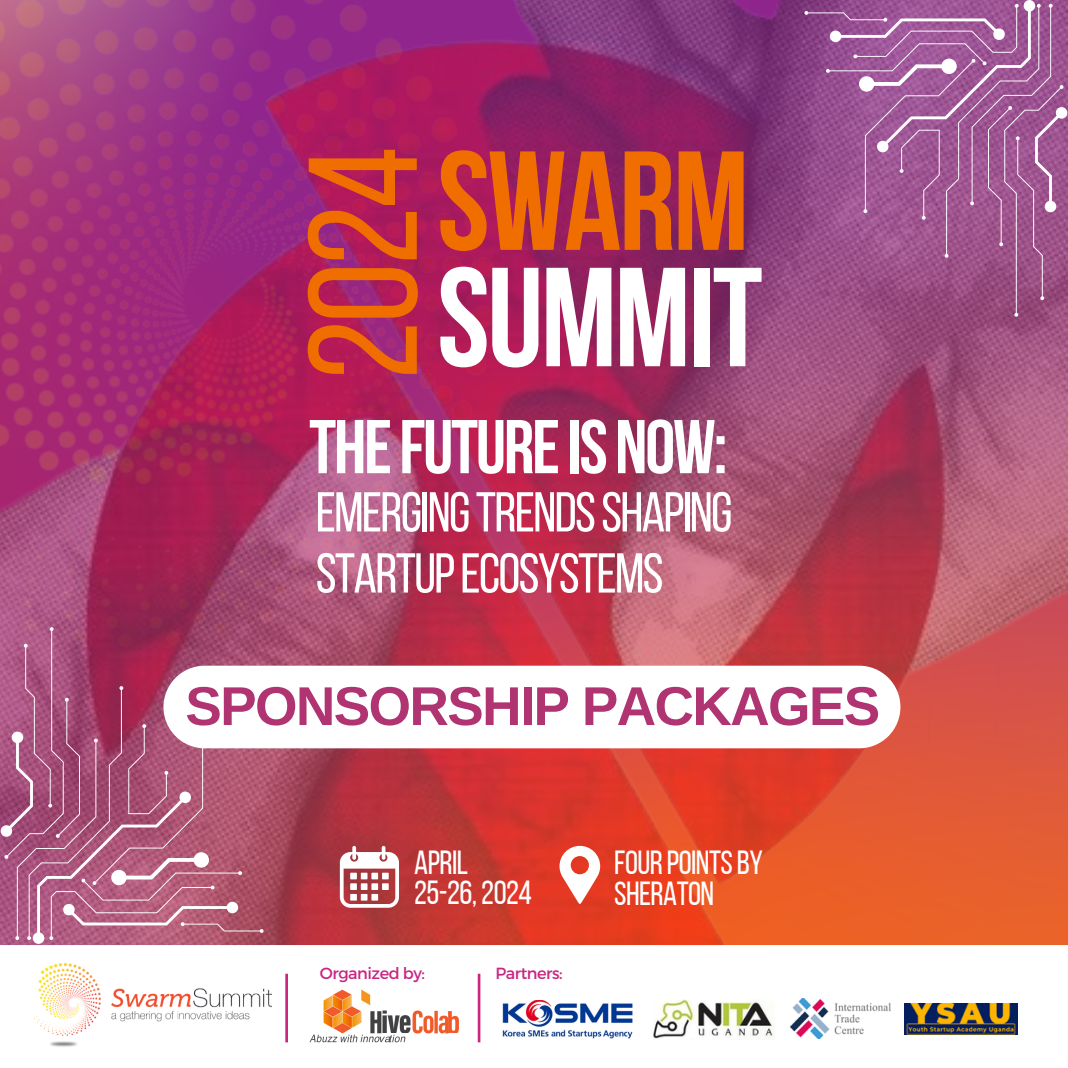
<style>
.page{position:relative;width:1068px;height:1068px;background:#fff}
.page>*{position:absolute;margin:0;border:0;box-sizing:border-box;transform-origin:0 0}
.t1{font:154.35px "Bebas Neue";color:#f06d00}
.t2{font:700 140.55px "Bebas Neue";letter-spacing:-.015em;color:#fff}
.t3{font:700 140.55px "Bebas Neue";letter-spacing:-.015em;color:#f06d00}
.t4{font:700 75.9px "Bebas Neue";letter-spacing:-.03em;color:#fff}
.t5{font:56.1px/61.1px "Bebas Neue";letter-spacing:-.03em;color:#fff}
.t6{font:700 54.6px "Arimo";letter-spacing:-.03em;color:#b03471}
.t7{font:33.3px/30.5px "Bebas Neue";letter-spacing:-.015em;color:#fff}
.t8{font:16.2px "Montserrat";letter-spacing:-.03em;color:#c92682}
</style>
<div class="page">
<img style="left:0;top:0;width:1068px;height:945px">
<img style="left:0;top:0;width:634px;height:768px">
<svg style="left:263px;top:665px;width:637px;height:83px"></svg>
<svg style="left:804px;top:0;width:264px;height:316px;background:#a15c94"></svg>
<svg style="left:0;top:627px;width:263px;height:317px;background:#b56887"></svg>
<img style="left:323px;top:989px;width:59px;height:44px">
<img style="left:309px;top:1034px;width:28px;height:8px">
<img style="left:382px;top:1010px;width:28px;height:23px">
<img style="left:340px;top:1034px;width:18px;height:8px">
<img style="left:360px;top:1034px;width:19px;height:8px">
<svg style="left:379px;top:1036px;width:11px;height:6px"></svg>
<img style="left:412px;top:1010px;width:46px;height:23px">
<img style="left:390px;top:1034px;width:16px;height:8px">
<img style="left:791px;top:998px;width:99px;height:41px">
<img style="left:904px;top:1003px;width:113px;height:32px">
<img style="left:653px;top:999px;width:121px;height:40px">
<img style="left:502px;top:1000px;width:131px;height:39px">
<hr style="left:478px;top:973px;width:2px;height:69px;background:#c92682">
<img style="left:34px;top:963px;width:237px;height:73px">
<img style="left:50px;top:1041px;width:27px;height:6px">
<hr style="left:285px;top:973px;width:3px;height:69px;background:#c92682">
<svg style="left:340px;top:846px;width:59px;height:61px"></svg>
<div style="left:371px;top:872px;width:7px;height:7px;background:#fff"></div>
<div style="left:371px;top:883px;width:7px;height:7px;background:#fff"></div>
<div style="left:371px;top:894px;width:7px;height:6px;background:#fff"></div>
<div style="left:382px;top:872px;width:7px;height:7px;background:#fff"></div>
<div style="left:382px;top:883px;width:7px;height:7px;background:#fff"></div>
<svg style="left:559px;top:846px;width:41px;height:59px"></svg>
<p class="t1" style="left:301px;top:380px;width:235px;rotate:-90deg">2024</p>
<p class="t3" style="left:437px;top:144px;width:313px">SWARM</p>
<p class="t2" style="left:437px;top:261px;width:327px">SUMMIT</p>
<p class="t4" style="left:309px;top:416px;width:420px">THEFUTUREISNOW:</p>
<h2 class="t5" style="left:316px;top:487px;width:418px">EMERGINGTRENDSSHAPING<br>STARTUPECOSYSTEMS</h2>
<h1 class="t6" style="left:185px;top:675px;width:696px">SPONSORSHIP PACKAGES</h1>
<p class="t7" style="left:414px;top:850px;width:119px">APRIL<br>25-26,2024</p>
<h4 class="t7" style="left:614px;top:850px;width:150px">FOURPOINTSBY<br>SHERATON</h4>
<h5 class="t8" style="left:320px;top:963px;width:107px">Organized by:</h5>
<h3 class="t8" style="left:495px;top:963px;width:68px">Partners:</h3>
</div>
